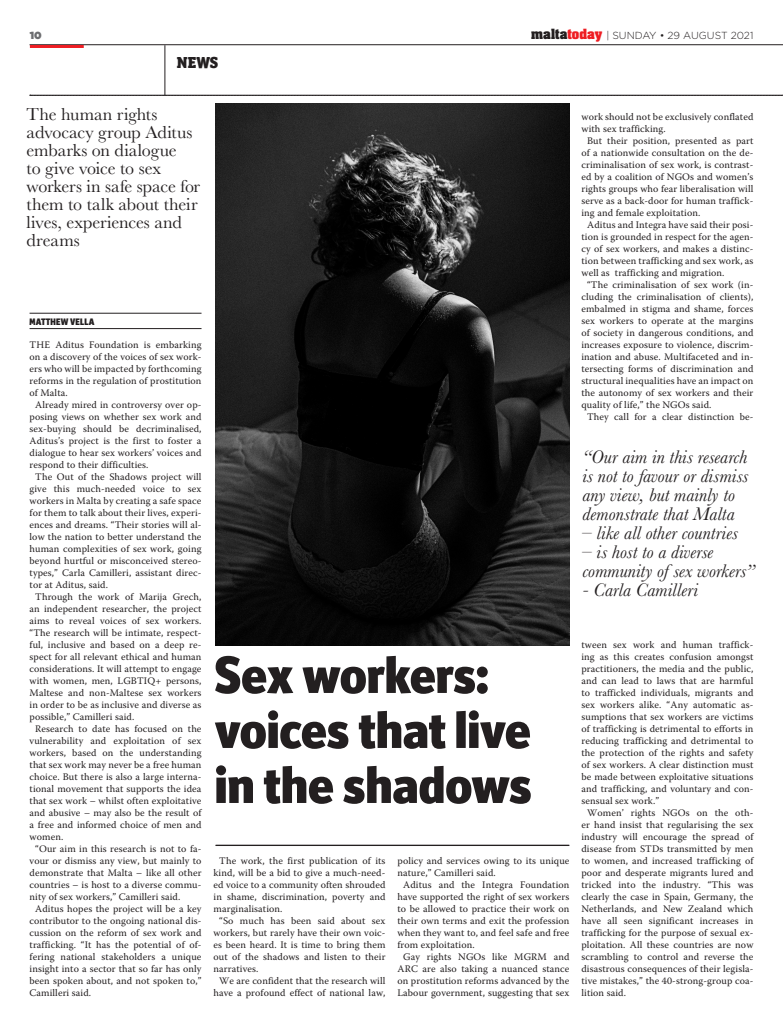
<style>
.page{position:relative;width:783px;height:1032px;background:#fff}
.page>*{position:absolute;margin:0;border:0;box-sizing:border-box;transform-origin:0 0}
.HEADLINE_main{font:900 52.8px/55px "Officina Display ITC";letter-spacing:-.005em;color:#231f20}
.QUOTE{font:italic 19px/19px "Baskerville";letter-spacing:.005em;color:#231f20}
.STANDFIRST{font:18px/18px "Baskerville";letter-spacing:-.005em;color:#231f20}
.t1{font:900 16px "Officina Ser ITC";color:#231f20}
.t2{font:10.3px "Gotham Ultra";color:#6c6d70}
.t3{font:300 10.2px "Gotham";color:#231f20}
.BODY_Text{font:10px/12px "Warnock Pro";letter-spacing:.01em;color:#231f20;text-align:justify}
.FIRST_PARA{font:10px/12px "Warnock Pro";letter-spacing:.01em;color:#231f20;text-align:justify}
.BYLINE{font:900 9.5px "Officina Display ITC";letter-spacing:.02em;color:#231f20}
.s1{font-family:"Aachen Std";font-weight:700;font-size:12px}
.s2{font-family:"Aachen Std";font-weight:700;font-size:12px;color:#ee1d23}
</style>
<div class="page">
<svg style="left:30px;top:95px;width:753px;height:1px"></svg>
<hr style="left:30px;top:44px;width:752px;height:1px;background:#231f20">
<hr style="left:165px;top:45px;width:1px;height:51px;background:#231f20">
<hr style="left:30px;top:45px;width:54px;height:3px;background:#ee1d23">
<hr style="left:30px;top:313px;width:171px;height:1px;background:#231f20">
<hr style="left:30px;top:328px;width:171px;height:1px;background:#231f20">
<img style="left:215px;top:103px;width:354px;height:542px">
<hr style="left:215px;top:845px;width:354px;height:1px;background:#231f20">
<p class="t2" style="left:30px;top:29px;width:13px">10</p>
<p class="t3" style="left:531px;top:29px;width:224px"><span class="s1">malta</span><span class="s2">today</span> | SUNDAY • 29 AUGUST 2021</p>
<p class="t1" style="left:177px;top:52px;width:43px">NEWS</p>
<p class="STANDFIRST" style="left:27px;top:105px;width:175px">The human rights advocacy group Aditus embarks on dialogue<br>to give voice to sex workers in safe space for them to talk about their lives, experiences and dreams</p>
<p class="BYLINE" style="left:30px;top:316px;width:66px">MATTHEW VELLA</p>
<p class="FIRST_PARA" style="left:30px;top:339px;width:173px">THE Aditus Foundation is embarking on a discovery of the voices of sex work&shy;ers who will be impacted by forthcoming reforms in the regulation of prostitution of Malta.</p>
<p class="BODY_Text" style="left:30px;top:399px;width:173px;text-indent:6px">Already mired in controversy over op&shy;posing views on whether sex work and sex-buying should be decriminalised, Aditus’s project is the first to foster a dialogue to hear sex workers’ voices and respond to their difficulties.</p>
<p class="BODY_Text" style="left:30px;top:471px;width:173px;text-indent:6px">The Out of the Shadows project will give this much-needed voice to sex workers in Malta by creating a safe space for them to talk about their lives, experi&shy;ences and dreams. “Their stories will al&shy;low the nation to better understand the human complexities of sex work, going beyond hurtful or misconceived stereo&shy;types,” Carla Camilleri, assistant direc&shy;tor at Aditus, said.</p>
<p class="BODY_Text" style="left:30px;top:591px;width:173px;text-indent:6px">Through the work of Marija Grech, an independent researcher, the project aims to reveal voices of sex workers. “The research will be intimate, respect&shy;ful, inclusive and based on a deep re&shy;spect for all relevant ethical and human considerations. It will attempt to engage with women, men, LGBTIQ+ persons, Maltese and non-Maltese sex workers in order to be as inclusive and diverse as possible,” Camilleri said.</p>
<p class="BODY_Text" style="left:30px;top:723px;width:173px;text-indent:6px">Research to date has focused on the vulnerability and exploitation of sex workers, based on the understanding that sex work may never be a free human choice. But there is also a large interna&shy;tional movement that supports the idea that sex work – whilst often exploitative and abusive – may also be the result of a free and informed choice of men and women.</p>
<p class="BODY_Text" style="left:30px;top:843px;width:173px;text-indent:6px">“Our aim in this research is not to fa&shy;vour or dismiss any view, but mainly to demonstrate that Malta – like all other countries – is host to a diverse commu&shy;nity of sex workers,” Camilleri said.</p>
<p class="BODY_Text" style="left:30px;top:903px;width:173px;text-indent:6px">Aditus hopes the project will be a key contributor to the ongoing national dis&shy;cussion on the reform of sex work and trafficking. “It has the potential of of&shy;fering national stakeholders a unique insight into a sector that so far has only been spoken about, and not spoken to,” Camilleri said.</p>
<p class="HEADLINE_main" style="left:214px;top:648px;width:319px">Sex workers: voices that live in the shadows</p>
<p class="BODY_Text" style="left:213px;top:855px;width:173px;text-indent:6px">The work, the first publication of its kind, will be a bid to give a much-need&shy;ed voice to a community often shrouded in shame, discrimination, poverty and marginalisation.</p>
<p class="BODY_Text" style="left:213px;top:915px;width:173px;text-indent:6px">“So much has been said about sex workers, but rarely have their own voic&shy;es been heard. It is time to bring them out of the shadows and listen to their narratives.</p>
<p class="BODY_Text" style="left:213px;top:975px;width:173px;text-align:center">We are confident that the research will have a profound effect of national law,</p>
<p class="BODY_Text" style="left:397px;top:855px;width:173px">policy and services owing to its unique nature,” Camilleri said.</p>
<p class="BODY_Text" style="left:397px;top:879px;width:173px;text-indent:6px">Aditus and the Integra Foundation have supported the right of sex workers to be allowed to practice their work on their own terms and exit the profession when they want to, and feel safe and free from exploitation.</p>
<p class="BODY_Text" style="left:397px;top:951px;width:173px;text-align:center">Gay rights NGOs like MGRM and ARC are also taking a nuanced stance on prostitution reforms advanced by the Labour government, suggesting that sex</p>
<p class="BODY_Text" style="left:581px;top:111px;width:173px">work should not be exclusively conflated with sex trafficking.</p>
<p class="BODY_Text" style="left:581px;top:135px;width:173px;text-indent:6px">But their position, presented as part of a nationwide consultation on the de&shy;criminalisation of sex work, is contrast&shy;ed by a coalition of NGOs and women’s rights groups who fear liberalisation will serve as a back-door for human traffick&shy;ing and female exploitation.</p>
<p class="BODY_Text" style="left:581px;top:219px;width:173px;text-indent:6px">Aditus and Integra have said their posi&shy;tion is grounded in respect for the agen&shy;cy of sex workers, and makes a distinc&shy;tion between trafficking and sex work, as well as trafficking and migration.</p>
<p class="BODY_Text" style="left:581px;top:279px;width:173px;text-indent:6px">“The criminalisation of sex work (in&shy;cluding the criminalisation of clients), embalmed in stigma and shame, forces sex workers to operate at the margins of society in dangerous conditions, and increases exposure to violence, discrim&shy;ination and abuse. Multifaceted and in&shy;tersecting forms of discrimination and structural inequalities have an impact on the autonomy of sex workers and their quality of life,” the NGOs said.</p>
<p class="BODY_Text" style="left:587px;top:411px;width:168px">They call for a clear distinction be-</p>
<p class="QUOTE" style="left:582px;top:448px;width:167px">“Our aim in this research is not to favour or dismiss any view, but mainly to demonstrate that Malta</p>
<p class="QUOTE" style="left:582px;top:524px;width:157px">– like all other countries</p>
<p class="QUOTE" style="left:582px;top:543px;width:174px">– is host to a diverse community of sex workers”</p>
<p class="QUOTE" style="left:582px;top:581px;width:117px">- Carla Camilleri</p>
<p class="BODY_Text" style="left:581px;top:639px;width:173px">tween sex work and human traffick&shy;ing as this creates confusion amongst practitioners, the media and the public, and can lead to laws that are harmful to trafficked individuals, migrants and sex workers alike. “Any automatic as&shy;sumptions that sex workers are victims of trafficking is detrimental to efforts in reducing trafficking and detrimental to the protection of the rights and safety of sex workers. A clear distinction must be made between exploitative situations and trafficking, and voluntary and con&shy;sensual sex work.”</p>
<p class="BODY_Text" style="left:581px;top:807px;width:173px;text-indent:6px">Women’ rights NGOs on the oth&shy;er hand insist that regularising the sex industry will encourage the spread of disease from STDs transmitted by men to women, and increased trafficking of poor and desperate migrants lured and tricked into the industry. “This was clearly the case in Spain, Germany, the Netherlands, and New Zealand which have all seen significant increases in trafficking for the purpose of sexual ex&shy;ploitation. All these countries are now scrambling to control and reverse the disastrous consequences of their legisla&shy;tive mistakes,” the 40-strong-group coa&shy;lition said.</p>
</div>
